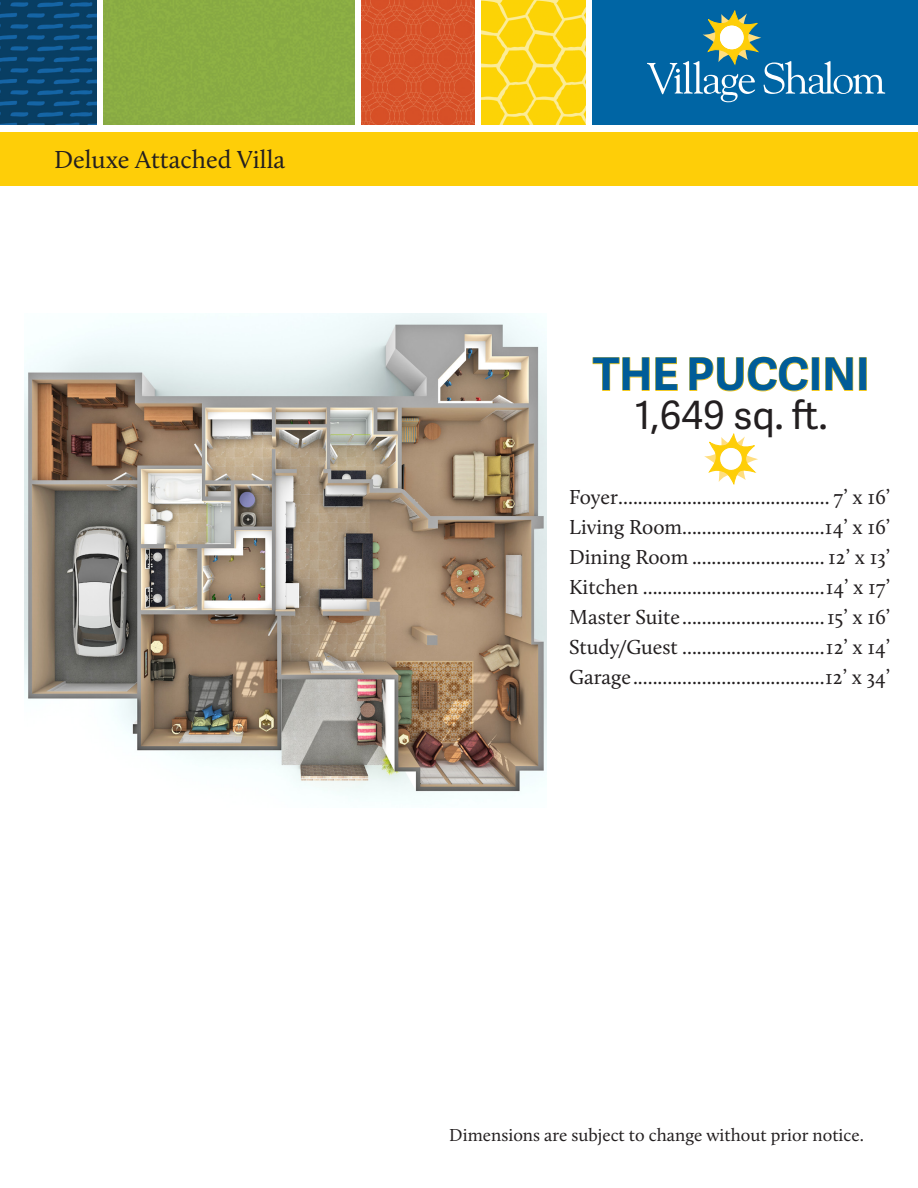
<style>
.page{position:relative;width:918px;height:1188px;background:#fff}
.page>*{position:absolute;margin:0;border:0;box-sizing:border-box;transform-origin:0 0}
.t1{font:700 45px "Adelle Sans";color:#005c98}
.t2{font:39px "Adelle Sans";color:#231f20}
.t3{font:25.5px "Calluna";color:#231f20}
.t4{font:21px "Calluna";color:#231f20}
.t5{font:18px "Calluna";color:#231f20}
</style>
<div class="page">
<div style="left:0;top:132px;width:918px;height:54px;background:#fece08"></div>
<div style="left:593px;top:0;width:325px;height:124px;background:#0065a4"></div>
<img style="left:482px;top:0;width:103px;height:124px">
<img style="left:362px;top:0;width:112px;height:124px">
<img style="left:0;top:0;width:96px;height:124px">
<div style="left:104px;top:0;width:250px;height:124px;background:#8aac43"></div>
<svg style="left:647px;top:10px;width:238px;height:92px"></svg>
<div style="left:720px;top:26px;width:24px;height:23px;background:#fff;border-radius:50%"></div>
<img style="left:24px;top:313px;width:523px;height:487px">
<svg style="left:592px;top:357px;width:86px;height:34px"></svg>
<svg style="left:689px;top:356px;width:120px;height:36px"></svg>
<svg style="left:825px;top:357px;width:28px;height:34px"></svg>
<div style="left:859px;top:357px;width:8px;height:34px;border:1px solid #f2c407"></div>
<svg style="left:704px;top:434px;width:54px;height:50px"></svg>
<p class="t3" style="left:54px;top:144px;width:233px">Deluxe Attached Villa</p>
<p class="t1" style="left:593px;top:341px;width:278px">THE PUCCINI</p>
<p class="t2" style="left:635px;top:388px;width:194px">1,649 sq. ft.</p>
<p class="t4" style="left:569px;top:484px;width:323px">Foyer........................................... 7’ x 16’</p>
<p class="t4" style="left:569px;top:514px;width:323px">Living Room.............................14’ x 16’</p>
<p class="t4" style="left:569px;top:544px;width:323px">Dining Room ........................... 12’ x 13’</p>
<p class="t4" style="left:569px;top:574px;width:323px">Kitchen .....................................14’ x 17’</p>
<p class="t4" style="left:569px;top:604px;width:323px">Master Suite.............................15’ x 16’</p>
<p class="t4" style="left:569px;top:634px;width:323px">Study/Guest .............................12’ x 14’</p>
<p class="t4" style="left:569px;top:664px;width:323px">Garage.......................................12’ x 34’</p>
<p class="t5" style="left:449px;top:1124px;width:416px">Dimensions are subject to change without prior notice.</p>
</div>
